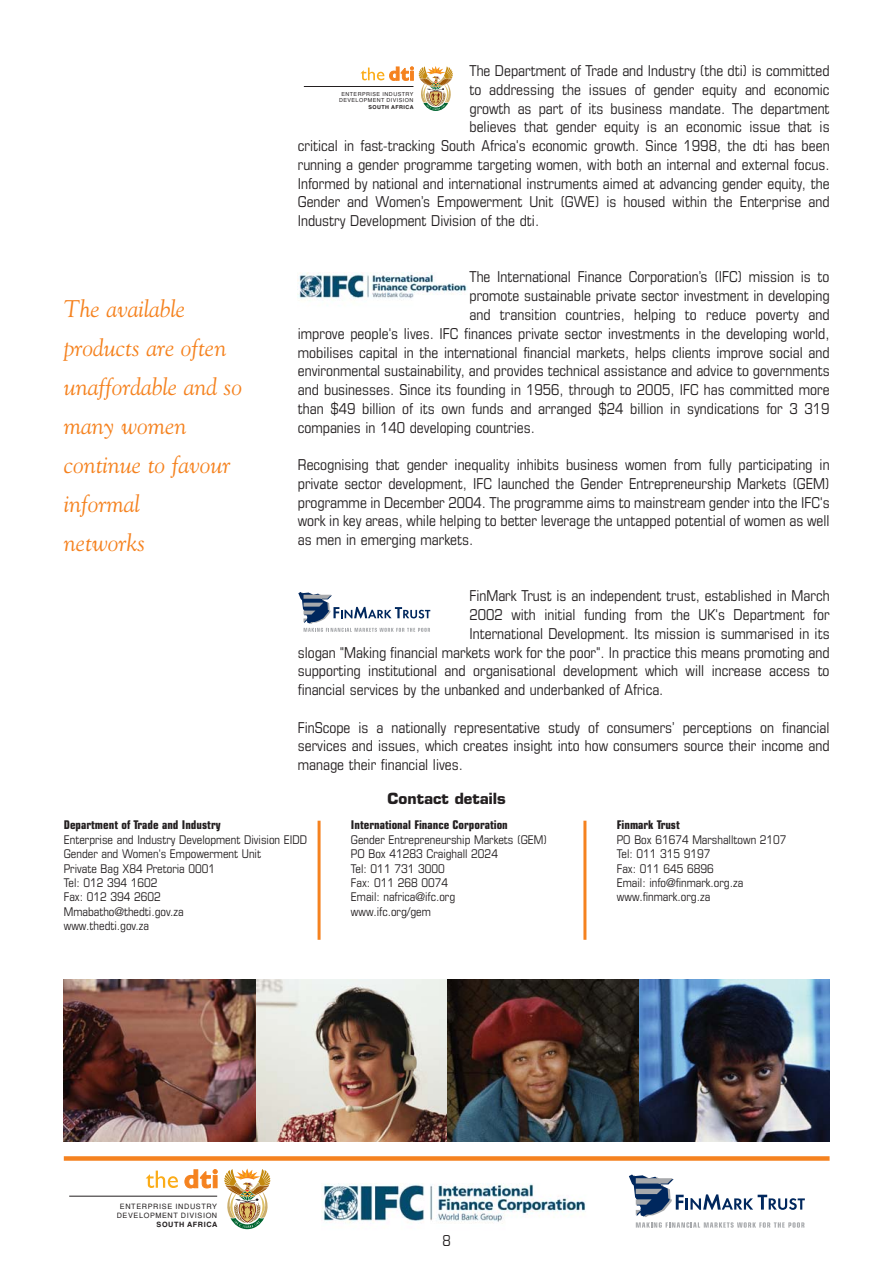
<style>
.page{position:relative;width:893px;height:1265px;background:#fff}
.page>*{position:absolute;margin:0;border:0;box-sizing:border-box;transform-origin:0 0}
.t1{font:italic 24px/39px "Goudy";color:#f5821f}
.t2{font:condensed 15px/18.8px "Eurostile";color:#231f20;text-align:justify}
.t3{font:700 15px "Eurostile";color:#231f20}
.t4{font:condensed 12px/14.4px "Eurostile";color:#231f20}
.t5{font:700 condensed 12px "Eurostile";color:#231f20}
.t6{font:7.35px/9.1px "Helvetica";letter-spacing:.085em;color:#231f20;text-align:center}
.t7{font:700 7.35px "Helvetica";letter-spacing:.075em;color:#231f20}
.t8{font:5.4px/6.8px "Helvetica";letter-spacing:.085em;color:#231f20;text-align:center}
.t9{font:700 5.4px "Helvetica";letter-spacing:.075em;color:#231f20}
</style>
<div class="page">
<svg style="left:224px;top:1168px;width:46px;height:61px"></svg>
<svg style="left:146px;top:1170px;width:32px;height:18px"></svg>
<svg style="left:184px;top:1169px;width:33px;height:19px"></svg>
<hr style="left:69px;top:1195px;width:148px;height:1px;background:#231f20">
<img style="left:321px;top:1160px;width:273px;height:63px">
<svg style="left:629px;top:1174px;width:175px;height:53px"></svg>
<svg style="left:64px;top:1156px;width:765px;height:4px;fill:#f5821f"></svg>
<hr style="left:317px;top:820px;width:3px;height:119px;background:#f5821f">
<hr style="left:583px;top:820px;width:3px;height:119px;background:#f5821f">
<img style="left:638px;top:979px;width:191px;height:162px">
<img style="left:446px;top:979px;width:192px;height:162px">
<img style="left:255px;top:979px;width:191px;height:162px">
<img style="left:64px;top:979px;width:191px;height:162px">
<img style="left:298px;top:273px;width:169px;height:27px">
<svg style="left:298px;top:592px;width:132px;height:40px"></svg>
<svg style="left:360px;top:66px;width:93px;height:45px"></svg>
<hr style="left:304px;top:86px;width:109px;height:1px;background:#231f20">
<h1 class="t1" style="left:64px;top:290px;width:180px">The available products are often unaffordable and so many women continue to favour informal<br>networks</h1>
<p class="t2" style="left:469px;top:63px;width:361px">The Department of Trade and Industry (the dti) is committed</p>
<p class="t2" style="left:469px;top:81px;width:361px">to addressing the issues of gender equity and economic</p>
<p class="t2" style="left:469px;top:100px;width:361px">growth as part of its business mandate. The department</p>
<p class="t2" style="left:469px;top:119px;width:361px">believes that gender equity is an economic issue that is</p>
<p class="t2" style="left:298px;top:138px;width:533px">critical in fast-tracking South Africa's economic growth. Since 1998, the dti has been</p>
<p class="t2" style="left:298px;top:156px;width:533px">running a gender programme targeting women, with both an internal and external focus.</p>
<p class="t2" style="left:298px;top:175px;width:533px">Informed by national and international instruments aimed at advancing gender equity, the</p>
<p class="t2" style="left:298px;top:194px;width:533px">Gender and Women’s Empowerment Unit (GWE) is housed within the Enterprise and</p>
<p class="t2" style="left:298px;top:213px;width:243px">Industry Development Division of the dti.</p>
<p class="t8" style="left:339px;top:91px;width:76px">ENTERPRISE INDUSTRY<br>DEVELOPMENT DIVISION</p>
<p class="t9" style="left:368px;top:105px;width:47px">SOUTH AFRICA</p>
<p class="t2" style="left:469px;top:269px;width:361px">The International Finance Corporation’s (IFC) mission is to</p>
<p class="t2" style="left:469px;top:288px;width:361px">promote sustainable private sector investment in developing</p>
<p class="t2" style="left:469px;top:306px;width:361px">and transition countries, helping to reduce poverty and</p>
<p class="t2" style="left:298px;top:325px;width:533px">improve people's lives. IFC finances private sector investments in the developing world,</p>
<p class="t2" style="left:298px;top:344px;width:533px">mobilises capital in the international financial markets, helps clients improve social and</p>
<p class="t2" style="left:298px;top:363px;width:533px">environmental sustainability, and provides technical assistance and advice to governments</p>
<p class="t2" style="left:298px;top:381px;width:533px">and businesses. Since its founding in 1956, through to 2005, IFC has committed more</p>
<p class="t2" style="left:298px;top:400px;width:533px">than $49 billion of its own funds and arranged $24 billion in syndications for 3 319</p>
<p class="t2" style="left:298px;top:419px;width:238px">companies in 140 developing countries.</p>
<p class="t2" style="left:298px;top:456px;width:533px">Recognising that gender inequality inhibits business women from fully participating in private sector development, IFC launched the Gender Entrepreneurship Markets (GEM) programme in December 2004. The programme aims to mainstream gender into the IFC's work in key areas, while helping to better leverage the untapped potential of women as well as men in emerging markets.</p>
<p class="t2" style="left:469px;top:588px;width:361px">FinMark Trust is an independent trust, established in March</p>
<p class="t2" style="left:469px;top:606px;width:361px">2002 with initial funding from the UK's Department for</p>
<p class="t2" style="left:469px;top:625px;width:361px">International Development. Its mission is summarised in its</p>
<p class="t2" style="left:298px;top:644px;width:533px">slogan "Making financial markets work for the poor". In practice this means promoting and</p>
<p class="t2" style="left:298px;top:663px;width:533px">supporting institutional and organisational development which will increase access to</p>
<p class="t2" style="left:298px;top:681px;width:367px">financial services by the unbanked and underbanked of Africa.</p>
<p class="t2" style="left:298px;top:719px;width:533px">FinScope is a nationally representative study of consumers’ perceptions on financial services and issues, which creates insight into how consumers source their income and manage their financial lives.</p>
<p class="t3" style="left:387px;top:792px;width:120px">Contact details</p>
<p class="t5" style="left:64px;top:820px;width:158px">Department of Trade and Industry</p>
<p class="t4" style="left:64px;top:833px;width:245px">Enterprise and Industry Development Division EIDD<br>Gender and Women's Empowerment Unit<br>Private Bag X84 Pretoria 0001<br>Tel: 012 394 1602<br>Fax: 012 394 2602<br>Mmabatho@thedti.gov.za<br>www.thedti.gov.za</p>
<p class="t5" style="left:351px;top:820px;width:158px">International Finance Corporation</p>
<p class="t4" style="left:351px;top:833px;width:197px">Gender Entrepreneurship Markets (GEM)<br>PO Box 41283 Craighall 2024<br>Tel: 011 731 3000<br>Fax: 011 268 0074<br>Email: nafrica@ifc.org<br>www.ifc.org/gem</p>
<p class="t5" style="left:617px;top:820px;width:64px">Finmark Trust</p>
<p class="t4" style="left:617px;top:833px;width:171px">PO Box 61674 Marshalltown 2107<br>Tel: 011 315 9197<br>Fax: 011 645 6896<br>Email: info@finmark.org.za www.finmark.org.za</p>
<p class="t6" style="left:117px;top:1202px;width:102px">ENTERPRISE INDUSTRY<br>DEVELOPMENT DIVISION</p>
<p class="t7" style="left:157px;top:1221px;width:62px">SOUTH AFRICA</p>
<p class="t2" style="left:442px;top:1232px;width:10px">8</p>
</div>
